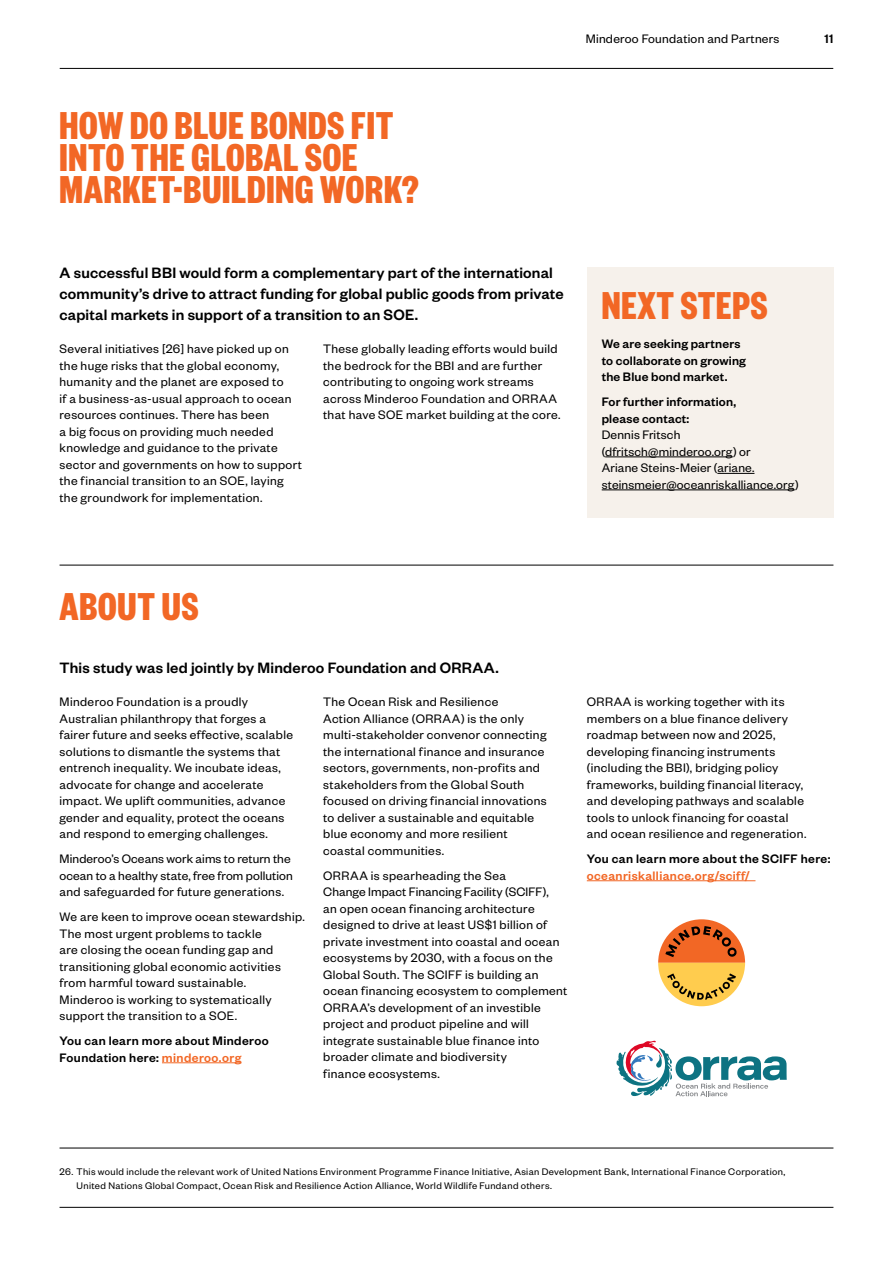
<style>
.page{position:relative;width:893px;height:1263px;background:#fff}
.page>*{position:absolute;margin:0;border:0;box-sizing:border-box;transform-origin:0 0}
.Orange_Caps_Heading{font:700 42.75px/32.1px "Founders Grotesk X Cond";letter-spacing:.02em;color:#f26725}
.Intro_para{font:500 16.5px/21px "Founders Grotesk";letter-spacing:.01em;color:#000}
.Body_copy_9_11{font:13.5px/16.5px "Founders Grotesk";letter-spacing:.03em;color:#000}
.Body_copy_9_11-2{font:500 13.5px/16.5px "Founders Grotesk";letter-spacing:.025em;color:#000}
.Body_copy_9_11-3{font:13.5px/16.5px "Founders Grotesk";letter-spacing:.01em;color:#000}
.Body_copy{font:13.5px "Founders Grotesk";letter-spacing:.02em;color:#000}
.Body_copy-2{font:500 13.5px "Founders Grotesk";color:#000}
.t1{font:10.5px/13.5px "Founders Grotesk";letter-spacing:.035em;color:#000}
.s1{font-weight:500}
.s2{color:#f26725}
</style>
<div class="page">
<div style="left:587px;top:267px;width:246px;height:250px;background:#f6f1eb"></div>
<hr style="left:605px;top:457px;width:128px;height:1px;background:#000">
<hr style="left:717px;top:473px;width:37px;height:1px;background:#000">
<hr style="left:602px;top:490px;width:193px;height:1px;background:#000">
<hr style="left:60px;top:565px;width:773px;height:1px;background:#000">
<hr style="left:162px;top:1062px;width:79px;height:1px;background:#f26725">
<hr style="left:587px;top:880px;width:168px;height:1px;background:#f26725">
<svg style="left:658px;top:919px;width:87px;height:87px"></svg>
<svg style="left:616px;top:1040px;width:171px;height:56px"></svg>
<hr style="left:60px;top:68px;width:773px;height:1px;background:#000">
<hr style="left:60px;top:1207px;width:773px;height:1px;background:#000">
<hr style="left:60px;top:1148px;width:773px;height:1px;background:#000">
<p class="Orange_Caps_Heading" style="left:60px;top:107px;width:361px">HOW DO BLUE BONDS FIT<br>INTO THE GLOBAL SOE<br>MARKET-BUILDING WORK?</p>
<p class="Body_copy" style="left:586px;top:30px;width:195px">Minderoo Foundation and Partners</p>
<p class="Body_copy-2" style="left:824px;top:30px;width:10px">11</p>
<p class="Intro_para" style="left:60px;top:261px;width:506px">A successful BBI would form a complementary part of the international community’s drive to attract funding for global public goods from private capital markets in support of a transition to an SOE.</p>
<p class="Body_copy_9_11" style="left:60px;top:340px;width:244px">Several initiatives [26] have picked up on the huge risks that the global economy, humanity and the planet are exposed to<br>if a business-as-usual approach to ocean resources continues. There has been<br>a big focus on providing much needed knowledge and guidance to the private sector and governments on how to support the financial transition to an SOE, laying the groundwork for implementation.</p>
<p class="Body_copy_9_11" style="left:323px;top:340px;width:239px">These globally leading efforts would build the bedrock for the BBI and are further contributing to ongoing work streams across Minderoo Foundation and ORRAA that have SOE market building at the core.</p>
<p class="Body_copy_9_11-2" style="left:602px;top:335px;width:146px">We are seeking partners to collaborate on growing the Blue bond market.</p>
<p class="Orange_Caps_Heading" style="left:602px;top:287px;width:167px">NEXT STEPS</p>
<p class="Body_copy_9_11" style="left:602px;top:393px;width:198px"><span class="s1">For further information,<br>please contact:<br></span>Dennis Fritsch (dfritsch@minderoo.org) or<br>Ariane Steins-Meier (ariane. steinsmeier@oceanriskalliance.org)</p>
<p class="Orange_Caps_Heading" style="left:60px;top:588px;width:141px">ABOUT US</p>
<p class="Intro_para" style="left:60px;top:656px;width:441px">This study was led jointly by Minderoo Foundation and ORRAA.</p>
<p class="Body_copy_9_11" style="left:60px;top:693px;width:235px">Minderoo Foundation is a proudly Australian philanthropy that forges a fairer future and seeks effective, scalable solutions to dismantle the systems that entrench inequality. We incubate ideas, advocate for change and accelerate impact. We uplift communities, advance gender and equality, protect the oceans and respond to emerging challenges.</p>
<p class="Body_copy_9_11-3" style="left:60px;top:850px;width:235px">Minderoo’s Oceans work aims to return the ocean to a healthy state, free from pollution and safeguarded for future generations.</p>
<p class="Body_copy_9_11" style="left:60px;top:908px;width:247px">We are keen to improve ocean stewardship.<br>The most urgent problems to tackle<br>are closing the ocean funding gap and transitioning global economic activities from harmful toward sustainable.<br>Minderoo is working to systematically support the transition to a SOE.</p>
<p class="Body_copy_9_11-2" style="left:60px;top:1032px;width:211px">You can learn more about Minderoo<br>Foundation here: <span class="s2">minderoo.org</span></p>
<p class="Body_copy_9_11" style="left:323px;top:693px;width:225px">The Ocean Risk and Resilience<br>Action Alliance (ORRAA) is the only multi-stakeholder convenor connecting the international finance and insurance sectors, governments, non-profits and stakeholders from the Global South focused on driving financial innovations to deliver a sustainable and equitable blue economy and more resilient coastal communities.</p>
<p class="Body_copy_9_11" style="left:323px;top:866px;width:246px">ORRAA is spearheading the Sea<br>Change Impact Financing Facility (SCIFF),<br>an open ocean financing architecture designed to drive at least US$1 billion of private investment into coastal and ocean ecosystems by 2030, with a focus on the Global South. The SCIFF is building an ocean financing ecosystem to complement ORRAA’s development of an investible project and product pipeline and will integrate sustainable blue finance into broader climate and biodiversity<br>finance ecosystems.</p>
<p class="Body_copy_9_11" style="left:587px;top:693px;width:221px">ORRAA is working together with its members on a blue finance delivery roadmap between now and 2025, developing financing instruments (including the BBI), bridging policy frameworks, building financial literacy, and developing pathways and scalable tools to unlock financing for coastal and ocean resilience and regeneration.</p>
<p class="Body_copy_9_11-2" style="left:587px;top:850px;width:245px">You can learn more about the SCIFF here: <span class="s2">oceanriskalliance.org/sciff/</span></p>
<p class="t1" style="left:77px;top:1164px;width:710px;text-indent:-17px">26. This would include the relevant work of United Nations Environment Programme Finance Initiative, Asian Development Bank, International Finance Corporation,<br>United Nations Global Compact, Ocean Risk and Resilience Action Alliance, World Wildlife Fundand others.</p>
</div>
